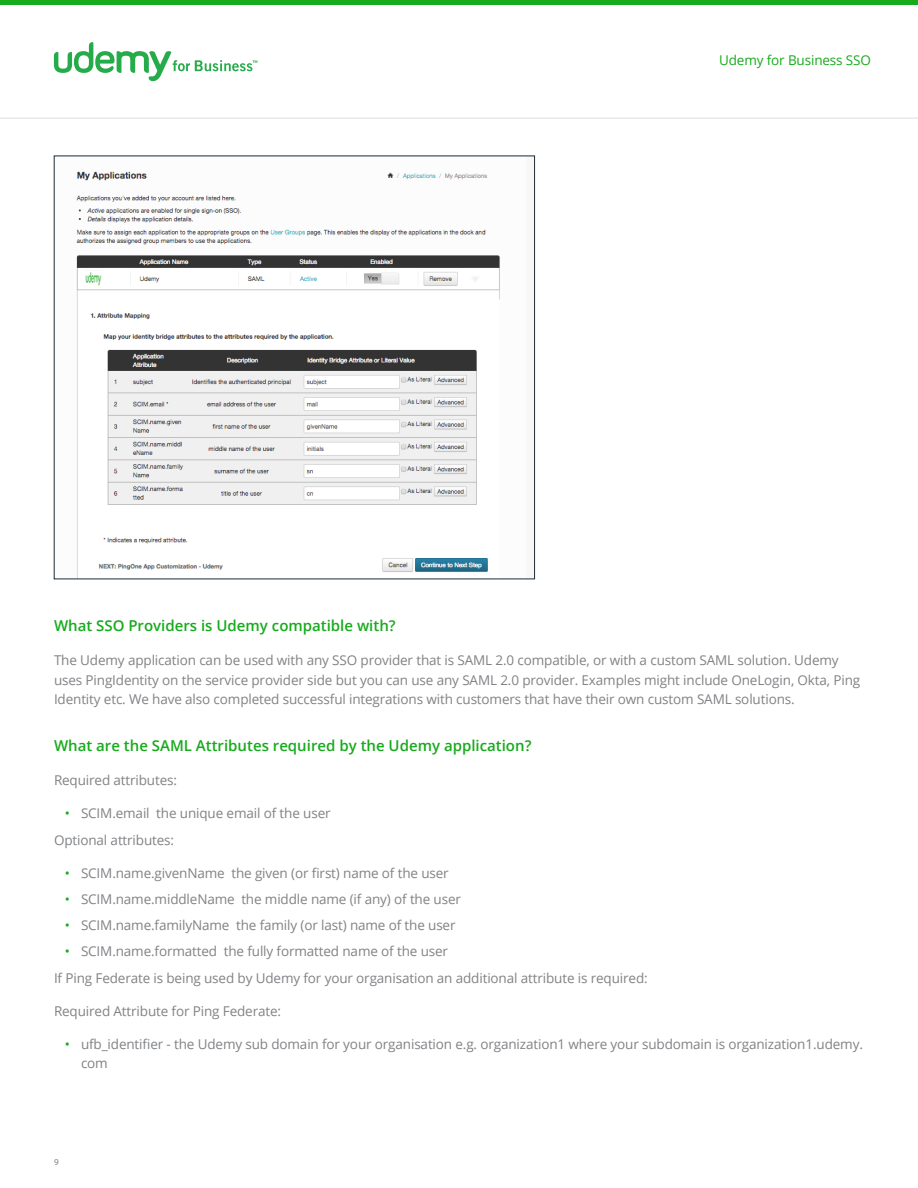
<style>
.page{position:relative;width:918px;height:1188px;background:#fff}
.page>*{position:absolute;margin:0;border:0;box-sizing:border-box;transform-origin:0 0}
.Udemy_-_Section_Head{font:600 15px "Open Sans";color:#17aa1c}
.Udemy_-_Body_Text_In{font:13.5px/19.5px "Open Sans";letter-spacing:-.01em;color:#808285}
.Udemy_-_Body_Text_Re{font:13.5px "Open Sans";letter-spacing:-.01em;color:#808285}
.Udemy_-_Intro_Text{font:13.5px "Open Sans";letter-spacing:-.01em;color:#17aa1c}
.t1{font:9px "Myriad Pro";color:#808285}
.s1{color:#17aa1c}
</style>
<div class="page">
<div style="left:0;top:0;width:918px;height:5px;background:#17aa1c"></div>
<hr style="left:0;top:118px;width:918px;height:1px;background:#dcdddf">
<svg style="left:54px;top:42px;width:203px;height:39px"></svg>
<img style="left:76px;top:171px;width:424px;height:406px">
<p class="Udemy_-_Intro_Text" style="left:719px;top:51px;width:153px">Udemy for Business SSO</p>
<p class="Udemy_-_Section_Head" style="left:54px;top:615px;width:343px">What SSO Providers is Udemy compatible with?</p>
<p class="Udemy_-_Body_Text_In" style="left:54px;top:650px;width:808px">The Udemy application can be used with any SSO provider that is SAML 2.0 compatible, or with a custom SAML solution. Udemy uses PingIdentity on the service provider side but you can use any SAML 2.0 provider. Examples might include OneLogin, Okta, Ping<br>Identity etc. We have also completed successful integrations with customers that have their own custom SAML solutions.</p>
<p class="Udemy_-_Section_Head" style="left:54px;top:735px;width:479px">What are the SAML Attributes required by the Udemy application?</p>
<p class="Udemy_-_Body_Text_Re" style="left:54px;top:771px;width:125px">Required attributes:</p>
<p class="Udemy_-_Body_Text_In" style="left:65px;top:803px;width:267px"><span class="s1">•</span> SCIM.email the unique email of the user</p>
<p class="Udemy_-_Body_Text_Re" style="left:54px;top:830px;width:122px">Optional attributes:</p>
<p class="Udemy_-_Body_Text_In" style="left:65px;top:863px;width:385px"><span class="s1">•</span> SCIM.name.givenName the given (or first) name of the user</p>
<p class="Udemy_-_Body_Text_In" style="left:65px;top:889px;width:398px"><span class="s1">•</span> SCIM.name.middleName the middle name (if any) of the user</p>
<p class="Udemy_-_Body_Text_In" style="left:65px;top:915px;width:392px"><span class="s1">•</span> SCIM.name.familyName the family (or last) name of the user</p>
<p class="Udemy_-_Body_Text_In" style="left:65px;top:941px;width:385px"><span class="s1">•</span> SCIM.name.formatted the fully formatted name of the user</p>
<p class="Udemy_-_Body_Text_Re" style="left:54px;top:968px;width:595px">If Ping Federate is being used by Udemy for your organisation an additional attribute is required:</p>
<p class="Udemy_-_Body_Text_Re" style="left:54px;top:1001px;width:229px">Required Attribute for Ping Federate:</p>
<p class="Udemy_-_Body_Text_In" style="left:81px;top:1034px;width:783px;text-indent:-16px"><span class="s1">•</span> ufb_identifier - the Udemy sub domain for your organisation e.g. organization1 where your subdomain is organization1.udemy. com</p>
<p class="t1" style="left:54px;top:1157px;width:6px">9</p>
</div>
